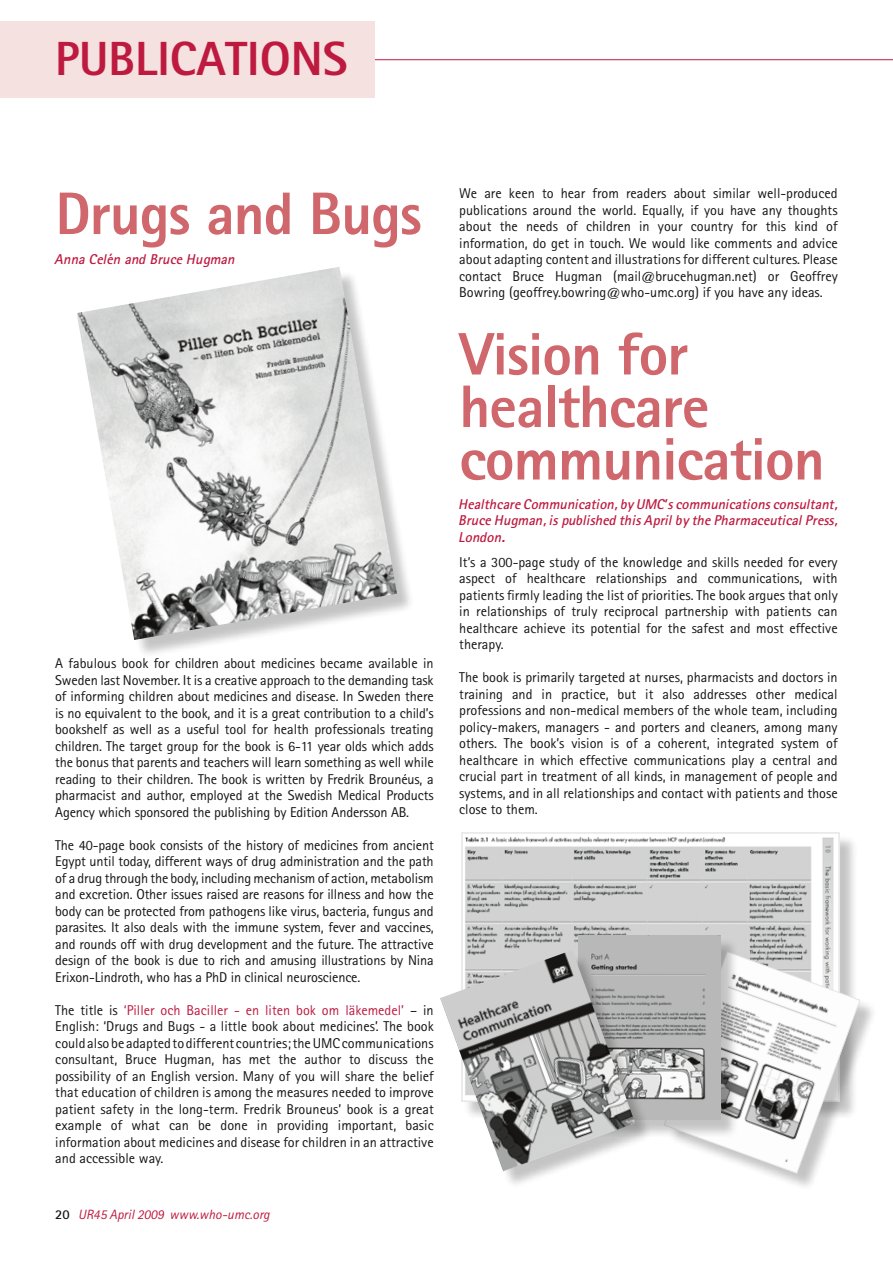
<style>
.page{position:relative;width:893px;height:1263px;background:#fff}
.page>*{position:absolute;margin:0;border:0;box-sizing:border-box;transform-origin:0 0}
.t1{font:800 60px/52.5px "Rotis Sans Serif";letter-spacing:-.02em;color:#cf676c}
.t2{font:800 48px "Rotis Sans Serif";color:#be1a3f}
.t3{font:14.25px/16.5px "Rotis Sans Serif";color:#151413;text-align:justify}
.t4{font:italic 700 14.25px/16.5px "Rotis Sans Serif";color:#be1a3f;text-align:justify}
.t5{font:italic 13.5px "Rotis Sans Serif";color:#be1a3f}
.s1{color:#be1a3f}
.s2{font-weight:700;font-style:normal;color:#151413}
</style>
<div class="page">
<hr style="left:0;top:59px;width:893px;height:1px;background:#be1a3f">
<div style="left:0;top:21px;width:374px;height:77px;background:#f5e1df"></div>
<div style="left:79px;top:269px;width:335px;height:388px;background:#151413;opacity:.25"></div>
<img style="left:77px;top:267px;width:320px;height:373px">
<img style="left:465px;top:837px;width:369px;height:114px">
<div style="left:666px;top:954px;width:211px;height:236px;background:#151413;opacity:.25"></div>
<svg style="left:666px;top:951px;width:195px;height:223px"></svg>
<div style="left:581px;top:937px;width:158px;height:201px;background:#151413;opacity:.25"></div>
<img style="left:579px;top:935px;width:141px;height:184px">
<div style="left:442px;top:952px;width:210px;height:236px;background:#151413;opacity:.25"></div>
<img style="left:440px;top:950px;width:195px;height:221px">
<h2 class="t2" style="left:55px;top:28px;width:294px">PUBLICATIONS</h2>
<h1 class="t1" style="left:55px;top:187px;width:368px">Drugs and Bugs</h1>
<p class="t4" style="left:55px;top:250px;width:181px">Anna Celén and Bruce Hugman</p>
<p class="t3" style="left:55px;top:655px;width:380px">A fabulous book for children about medicines became available in Sweden last November. It is a creative approach to the demanding task of informing children about medicines and disease. In Sweden there is no equivalent to the book, and it is a great contribution to a child’s bookshelf as well as a useful tool for health professionals treating children. The target group for the book is 6-11 year olds which adds the bonus that parents and teachers will learn something as well while reading to their children. The book is written by Fredrik Brounéus, a pharmacist and author, employed at the Swedish Medical Products Agency which sponsored the publishing by Edition Andersson AB.</p>
<p class="t3" style="left:55px;top:836px;width:380px">The 40-page book consists of the history of medicines from ancient Egypt until today, different ways of drug administration and the path of a drug through the body, including mechanism of action, metabolism and excretion. Other issues raised are reasons for illness and how the body can be protected from pathogens like virus, bacteria, fungus and parasites. It also deals with the immune system, fever and vaccines, and rounds off with drug development and the future. The attractive design of the book is due to rich and amusing illustrations by Nina Erixon-Lindroth, who has a PhD in clinical neuroscience.</p>
<p class="t3" style="left:55px;top:1001px;width:380px">The title is <span class="s1">‘Piller och Baciller - en liten bok om läkemedel’</span> – in English: ‘Drugs and Bugs - a little book about medicines’. The book could also be adapted to different countries; the UMC communications consultant, Bruce Hugman, has met the author to discuss the possibility of an English version. Many of you will share the belief that education of children is among the measures needed to improve patient safety in the long-term. Fredrik Brouneus’ book is a great example of what can be done in providing important, basic information about medicines and disease for children in an attractive and accessible way.</p>
<p class="t5" style="left:55px;top:1207px;width:216px"><span class="s2">20</span> UR45 April 2009 www.who-umc.org</p>
<p class="t3" style="left:459px;top:185px;width:380px">We are keen to hear from readers about similar well-produced publications around the world. Equally, if you have any thoughts about the needs of children in your country for this kind of information, do get in touch. We would like comments and advice about adapting content and illustrations for different cultures. Please contact Bruce Hugman (mail@brucehugman.net) or Geoffrey Bowring (geoffrey.bowring@who-umc.org) if you have any ideas.</p>
<h1 class="t1" style="left:459px;top:327px;width:367px">Vision for healthcare communication</h1>
<p class="t4" style="left:459px;top:495px;width:380px">Healthcare Communication, by UMC’s communications consultant, Bruce Hugman, is published this April by the Pharmaceutical Press, London.</p>
<p class="t3" style="left:459px;top:554px;width:380px">It’s a 300-page study of the knowledge and skills needed for every aspect of healthcare relationships and communications, with patients firmly leading the list of priorities. The book argues that only in relationships of truly reciprocal partnership with patients can healthcare achieve its potential for the safest and most effective therapy.</p>
<p class="t3" style="left:459px;top:669px;width:380px">The book is primarily targeted at nurses, pharmacists and doctors in training and in practice, but it also addresses other medical professions and non-medical members of the whole team, including policy-makers, managers - and porters and cleaners, among many others. The book’s vision is of a coherent, integrated system of healthcare in which effective communications play a central and crucial part in treatment of all kinds, in management of people and systems, and in all relationships and contact with patients and those close to them.</p>
</div>
